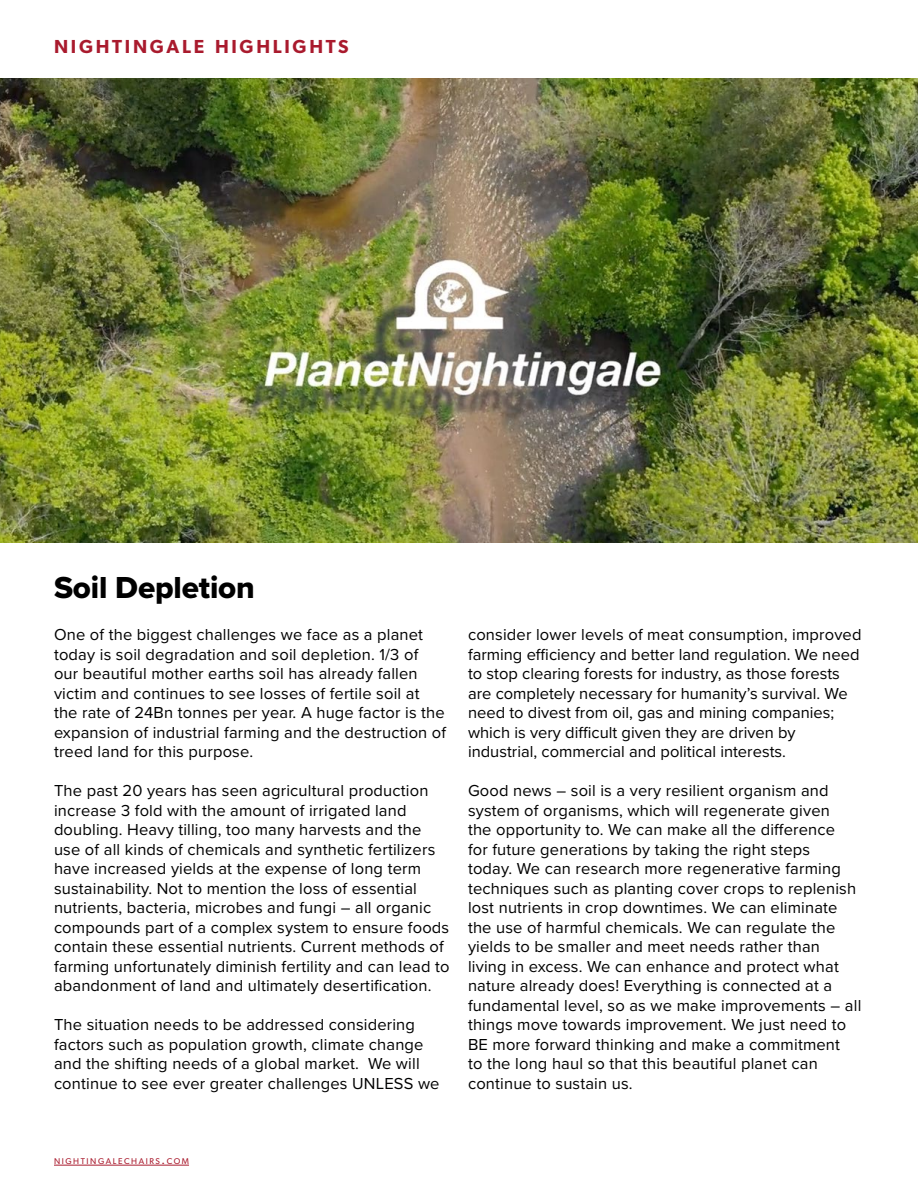
<style>
.page{position:relative;width:918px;height:1188px;background:#fff}
.page>*{position:absolute;margin:0;border:0;box-sizing:border-box;transform-origin:0 0}
.t1{font:31.5px "Proxima Nova Extrabld";letter-spacing:-.005em;color:#000}
.t2{font:600 18.9px "Gibson";letter-spacing:.145em;color:#a91a2d}
.t3{font:16.5px/19.5px "Proxima Nova";letter-spacing:.01em;color:#000101}
.t4{font:8.4px "Gibson";letter-spacing:.185em;color:#a91a2d}
.s1{font-size:12px}
</style>
<div class="page">
<hr style="left:54px;top:1165px;width:135px;height:1px;background:#a91a2d">
<img style="left:0;top:79px;width:918px;height:463px">
<p class="t2" style="left:54px;top:36px;width:296px">NIGHTINGALE HIGHLIGHTS</p>
<h1 class="t1" style="left:54px;top:564px;width:202px">Soil Depletion</h1>
<p class="t3" style="left:54px;top:624px;width:394px">One of the biggest challenges we face as a planet today is soil degradation and soil depletion. 1/3 of our beautiful mother earths soil has already fallen victim and continues to see losses of fertile soil at the rate of 24Bn tonnes per year. A huge factor is the expansion of industrial farming and the destruction of treed land for this purpose.</p>
<p class="t3" style="left:54px;top:780px;width:397px">The past 20 years has seen agricultural production increase 3 fold with the amount of irrigated land doubling. Heavy tilling, too many harvests and the use of all kinds of chemicals and synthetic fertilizers have increased yields at the expense of long term sustainability. Not to mention the loss of essential nutrients, bacteria, microbes and fungi – all organic compounds part of a complex system to ensure foods contain these essential nutrients. Current methods of farming unfortunately diminish fertility and can lead to abandonment of land and ultimately desertification.</p>
<p class="t3" style="left:54px;top:1014px;width:387px">The situation needs to be addressed considering factors such as population growth, climate change and the shifting needs of a global market. We will continue to see ever greater challenges UNLESS we</p>
<p class="t3" style="left:468px;top:624px;width:395px">consider lower levels of meat consumption, improved farming efficiency and better land regulation. We need to stop clearing forests for industry, as those forests are completely necessary for humanity’s survival. We need to divest from oil, gas and mining companies; which is very difficult given they are driven by industrial, commercial and political interests.</p>
<p class="t3" style="left:468px;top:780px;width:395px">Good news – soil is a very resilient organism and system of organisms, which will regenerate given<br>the opportunity to. We can make all the difference<br>for future generations by taking the right steps<br>today. We can research more regenerative farming techniques such as planting cover crops to replenish lost nutrients in crop downtimes. We can eliminate the use of harmful chemicals. We can regulate the yields to be smaller and meet needs rather than living in excess. We can enhance and protect what nature already does! Everything is connected at a fundamental level, so as we make improvements – all things move towards improvement. We just need to BE more forward thinking and make a commitment<br>to the long haul so that this beautiful planet can continue to sustain us.</p>
<p class="t4" style="left:54px;top:1156px;width:137px">NIGHTINGALECHAIRS<span class="s1">.</span>COM</p>
</div>
